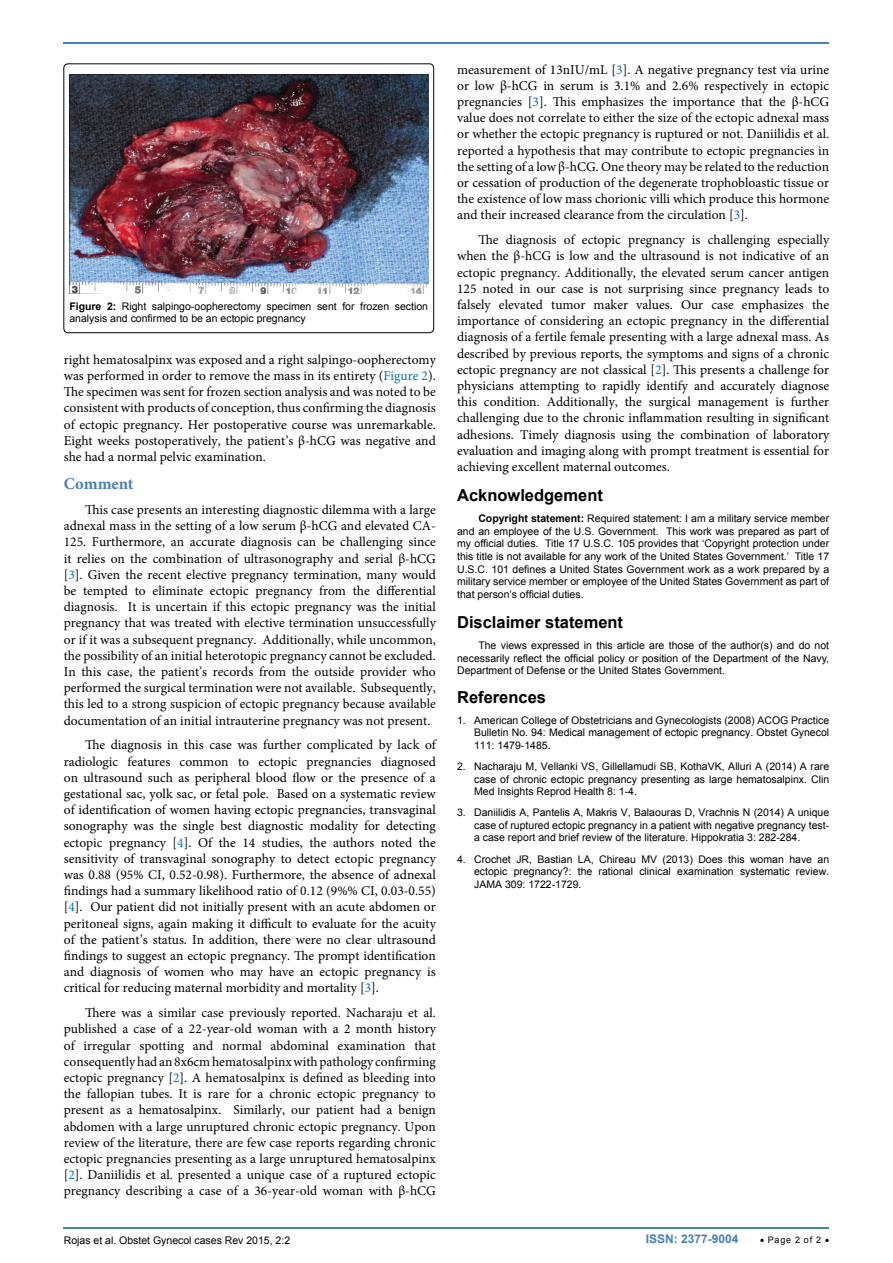
<style>
.page{position:relative;width:893px;height:1263px;background:#fff}
.page>*{position:absolute;margin:0;border:0;box-sizing:border-box;transform-origin:0 0}
.t1{font:700 16.5px "Arial";color:#000}
.t2{font:700 16.5px "Minion Pro";letter-spacing:-.005em;color:#487ec0}
.t3{font:13.5px/16.2px "Minion Pro";color:#000;text-align:justify}
.t4{font:700 12px "Arial";color:#487ec0}
.t5{font:10.5px/12.6px "Arial";color:#000;text-align:justify}
.t6{font:9px "Arial";letter-spacing:.08em;color:#000}
.s1{font-weight:700}
.s2{color:#0072bc}
</style>
<div class="page">
<hr style="left:64px;top:1227px;width:765px;height:2px;background:#487ec0">
<hr style="left:64px;top:42px;width:765px;height:2px;background:#487ec0">
<div style="left:64px;top:64px;width:370px;height:269px;border:1px solid #000;border-radius:4px"></div>
<img style="left:69px;top:74px;width:359px;height:219px">
<p class="t5" style="left:69px;top:300px;width:360px"><span class="s1">Figure 2:</span> Right salpingo-oopherectomy specimen sent for frozen section analysis and confirmed to be an ectopic pregnancy</p>
<p class="t3" style="left:64px;top:351px;width:374px">right hematosalpinx was exposed and a right salpingo-oopherectomy was performed in order to remove the mass in its entirety (<span class="s2">Figure 2</span>).<br>The specimen was sent for frozen section analysis and was noted to be consistent with products of conception, thus confirming the diagnosis of ectopic pregnancy. Her postoperative course was unremarkable.<br>Eight weeks postoperatively, the patient’s β-hCG was negative and she had a normal pelvic examination.</p>
<p class="t2" style="left:64px;top:472px;width:71px">Comment</p>
<p class="t3" style="left:64px;top:502px;width:374px;text-indent:21px">This case presents an interesting diagnostic dilemma with a large adnexal mass in the setting of a low serum β-hCG and elevated CA-125. Furthermore, an accurate diagnosis can be challenging since it relies on the combination of ultrasonography and serial β-hCG [<span class="s2">3</span>]. Given the recent elective pregnancy termination, many would be tempted to eliminate ectopic pregnancy from the differential diagnosis. It is uncertain if this ectopic pregnancy was the initial pregnancy that was treated with elective termination unsuccessfully or if it was a subsequent pregnancy. Additionally, while uncommon, the possibility of an initial heterotopic pregnancy cannot be excluded.<br>In this case, the patient’s records from the outside provider who performed the surgical termination were not available. Subsequently, this led to a strong suspicion of ectopic pregnancy because available documentation of an initial intrauterine pregnancy was not present.</p>
<p class="t3" style="left:64px;top:737px;width:374px;text-indent:21px">The diagnosis in this case was further complicated by lack of radiologic features common to ectopic pregnancies diagnosed on ultrasound such as peripheral blood flow or the presence of a gestational sac, yolk sac, or fetal pole. Based on a systematic review of identification of women having ectopic pregnancies, transvaginal sonography was the single best diagnostic modality for detecting ectopic pregnancy [<span class="s2">4</span>]. Of the 14 studies, the authors noted the sensitivity of transvaginal sonography to detect ectopic pregnancy was 0.88 (95% CI, 0.52-0.98). Furthermore, the absence of adnexal findings had a summary likelihood ratio of 0.12 (9%% CI, 0.03-0.55) [<span class="s2">4</span>]. Our patient did not initially present with an acute abdomen or peritoneal signs, again making it difficult to evaluate for the acuity of the patient’s status. In addition, there were no clear ultrasound findings to suggest an ectopic pregnancy. The prompt identification and diagnosis of women who may have an ectopic pregnancy is critical for reducing maternal morbidity and mortality [<span class="s2">3</span>].</p>
<p class="t3" style="left:64px;top:1005px;width:374px;text-indent:21px">There was a similar case previously reported. Nacharaju et al. published a case of a 22-year-old woman with a 2 month history of irregular spotting and normal abdominal examination that consequently had an 8x6cm hematosalpinx with pathology confirming ectopic pregnancy [<span class="s2">2</span>]. A hematosalpinx is defined as bleeding into the fallopian tubes. It is rare for a chronic ectopic pregnancy to present as a hematosalpinx. Similarly, our patient had a benign abdomen with a large unruptured chronic ectopic pregnancy. Upon review of the literature, there are few case reports regarding chronic ectopic pregnancies presenting as a large unruptured hematosalpinx [<span class="s2">2</span>]. Daniilidis et al. presented a unique case of a ruptured ectopic pregnancy describing a case of a 36-year-old woman with β-hCG</p>
<p class="t3" style="left:457px;top:61px;width:374px">measurement of 13nIU/mL [<span class="s2">3</span>]. A negative pregnancy test via urine or low β-hCG in serum is 3.1% and 2.6% respectively in ectopic pregnancies [<span class="s2">3</span>]. This emphasizes the importance that the β-hCG value does not correlate to either the size of the ectopic adnexal mass or whether the ectopic pregnancy is ruptured or not. Daniilidis et al. reported a hypothesis that may contribute to ectopic pregnancies in the setting of a low β-hCG. One theory may be related to the reduction or cessation of production of the degenerate trophobloastic tissue or the existence of low mass chorionic villi which produce this hormone and their increased clearance from the circulation [<span class="s2">3</span>].</p>
<p class="t3" style="left:457px;top:232px;width:374px;text-indent:21px">The diagnosis of ectopic pregnancy is challenging especially when the β-hCG is low and the ultrasound is not indicative of an ectopic pregnancy. Additionally, the elevated serum cancer antigen 125 noted in our case is not surprising since pregnancy leads to falsely elevated tumor maker values. Our case emphasizes the importance of considering an ectopic pregnancy in the differential diagnosis of a fertile female presenting with a large adnexal mass. As described by previous reports, the symptoms and signs of a chronic ectopic pregnancy are not classical [<span class="s2">2</span>]. This presents a challenge for physicians attempting to rapidly identify and accurately diagnose this condition. Additionally, the surgical management is further challenging due to the chronic inflammation resulting in significant adhesions. Timely diagnosis using the combination of laboratory evaluation and imaging along with prompt treatment is essential for achieving excellent maternal outcomes.</p>
<p class="t1" style="left:457px;top:484px;width:147px">Acknowledgement</p>
<p class="t5" style="left:457px;top:512px;width:374px;text-indent:21px"><span class="s1">Copyright statement:</span> Required statement: I am a military service member and an employee of the U.S. Government. This work was prepared as part of my official duties. Title 17 U.S.C. 105 provides that ‘Copyright protection under this title is not available for any work of the United States Government.’ Title 17<br>U.S.C. 101 defines a United States Government work as a work prepared by a military service member or employee of the United States Government as part of that person’s official duties.</p>
<p class="t1" style="left:457px;top:610px;width:167px">Disclaimer statement</p>
<p class="t5" style="left:457px;top:639px;width:374px;text-indent:21px">The views expressed in this article are those of the author(s) and do not necessarily reflect the official policy or position of the Department of the Navy, Department of Defense or the United States Government.</p>
<p class="t1" style="left:457px;top:685px;width:90px">References</p>
<p class="t5" style="left:474px;top:713px;width:357px;text-indent:-17px">1. American College of Obstetricians and Gynecologists (2008) ACOG Practice Bulletin No. 94: Medical management of ectopic pregnancy. Obstet Gynecol 111: 1479-1485.</p>
<p class="t5" style="left:474px;top:760px;width:357px;text-indent:-17px">2. Nacharaju M, Vellanki VS, Gillellamudi SB, KothaVK, Alluri A (2014) A rare case of chronic ectopic pregnancy presenting as large hematosalpinx. Clin Med Insights Reprod Health 8: 1-4.</p>
<p class="t5" style="left:474px;top:806px;width:357px;text-indent:-17px">3. Daniilidis A, Pantelis A, Makris V, Balaouras D, Vrachnis N (2014) A unique case of ruptured ectopic pregnancy in a patient with negative pregnancy test&shy;a case report and brief review of the literature. Hippokratia 3: 282-284.</p>
<p class="t5" style="left:474px;top:852px;width:357px;text-indent:-17px">4. Crochet JR, Bastian LA, Chireau MV (2013) Does this woman have an ectopic pregnancy?: the rational clinical examination systematic review.<br>JAMA 309: 1722-1729.</p>
<p class="t5" style="left:64px;top:1234px;width:228px">Rojas et al. Obstet Gynecol cases Rev 2015, 2:2</p>
<p class="t4" style="left:646px;top:1230px;width:94px">ISSN: 2377-9004</p>
<p class="t6" style="left:760px;top:1234px;width:71px">• Page 2 of 2 •</p>
</div>
